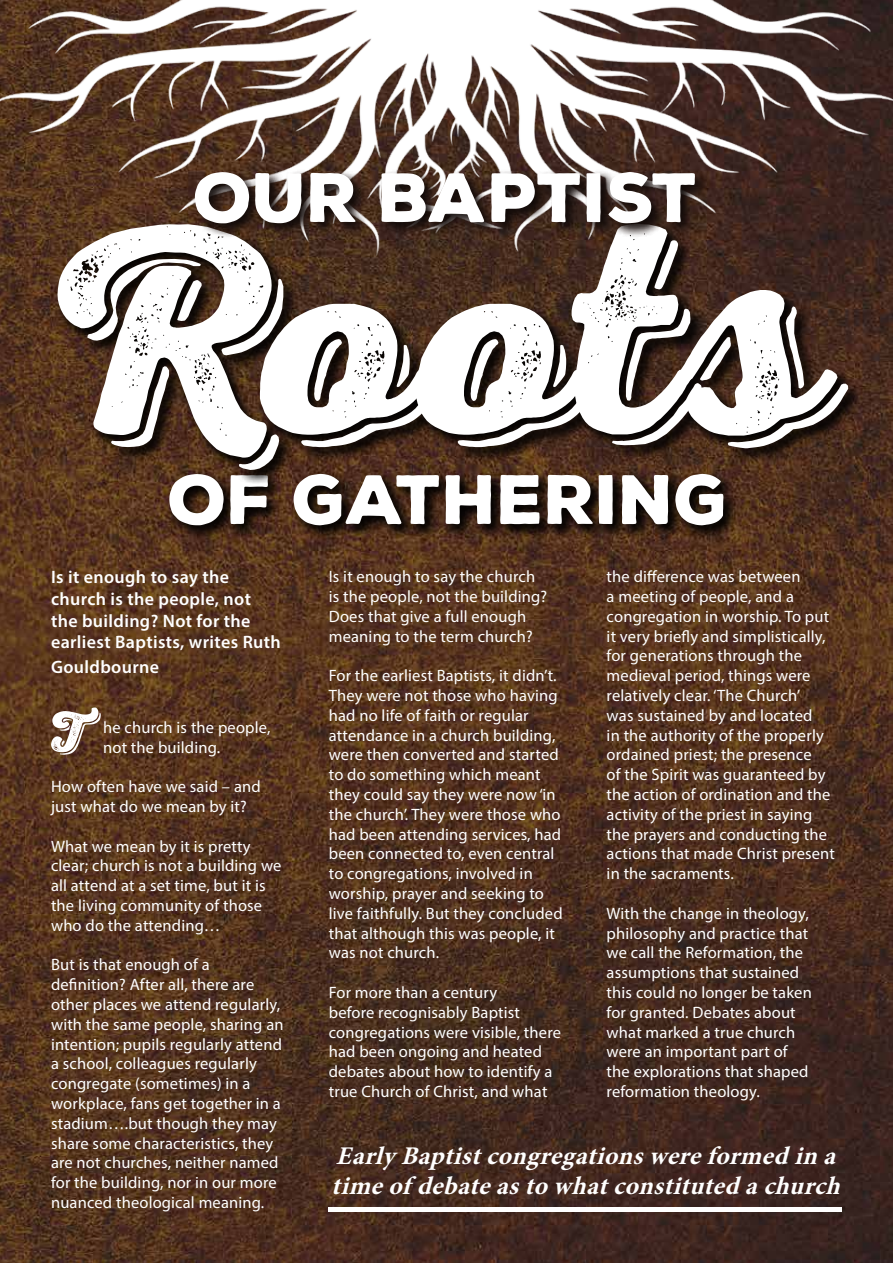
<style>
.page{position:relative;width:893px;height:1263px;background:#fff}
.page>*{position:absolute;margin:0;border:0;box-sizing:border-box;transform-origin:0 0}
.t1{font:301.5px "Nexa Rust Script B Shadow 2";letter-spacing:.005em;color:#fff}
.t2{font:900 67.5px "Nexa Rust Sans";color:#fff}
.t3{font:60px "Nexa Rust Script B Shadow 2";color:#fff}
.t4{font:italic 700 25.5px/30.6px "Minion Pro";color:#fff}
.t5{font:600 18px/21.6px "Myriad Pro";letter-spacing:.02em;color:#fff}
.t6{font:16.5px/19.8px "Myriad Pro";letter-spacing:.01em;color:#fff}
</style>
<div class="page">
<img style="left:0;top:353px;width:893px;height:910px">
<img style="left:0;top:0;width:893px;height:353px">
<div style="left:166px;top:471px;width:572px;height:69px;background:#000;opacity:.75"></div>
<div style="left:54px;top:221px;width:809px;height:264px;background:#000;opacity:.75"></div>
<div style="left:192px;top:169px;width:518px;height:69px;background:#000;opacity:.75"></div>
<hr style="left:329px;top:1208px;width:513px;height:4px;background:#fff">
<h2 class="t2" style="left:194px;top:152px;width:506px">OUR BAPTIST</h2>
<h1 class="t1" style="left:34px;top:152px;width:784px">Roots</h1>
<h2 class="t2" style="left:169px;top:454px;width:561px">OF GATHERING</h2>
<p class="t5" style="left:51px;top:566px;width:231px">Is it enough to say the church is the people, not the building? Not for the earliest Baptists, writes Ruth</p>
<p class="t5" style="left:51px;top:656px;width:110px">Gouldbourne</p>
<h3 class="t3" style="left:44px;top:696px;width:47px">T</h3>
<p class="t6" style="left:103px;top:717px;width:169px">he church is the people, not the building.</p>
<p class="t6" style="left:51px;top:776px;width:211px">How often have we said – and just what do we mean by it?</p>
<p class="t6" style="left:51px;top:836px;width:232px">What we mean by it is pretty clear; church is not a building we all attend at a set time, but it is the living community of those who do the attending…</p>
<p class="t6" style="left:51px;top:955px;width:234px">But is that enough of a definition? After all, there are other places we attend regularly, with the same people, sharing an intention; pupils regularly attend a school, colleagues regularly congregate (sometimes) in a workplace, fans get together in a stadium….but though they may share some characteristics, they are not churches, neither named for the building, nor in our more nuanced theological meaning.</p>
<p class="t6" style="left:329px;top:566px;width:220px">Is it enough to say the church is the people, not the building?<br>Does that give a full enough meaning to the term church?</p>
<p class="t6" style="left:329px;top:665px;width:235px">For the earliest Baptists, it didn’t.<br>They were not those who having had no life of faith or regular attendance in a church building, were then converted and started to do something which meant they could say they were now ‘in the church’. They were those who had been attending services, had been connected to, even central to congregations, involved in worship, prayer and seeking to live faithfully. But they concluded that although this was people, it was not church.</p>
<p class="t6" style="left:329px;top:982px;width:234px">For more than a century<br>before recognisably Baptist congregations were visible, there had been ongoing and heated debates about how to identify a true Church of Christ, and what</p>
<p class="t6" style="left:607px;top:566px;width:230px">the difference was between<br>a meeting of people, and a congregation in worship. To put it very briefly and simplistically, for generations through the medieval period, things were relatively clear. ‘The Church’<br>was sustained by and located<br>in the authority of the properly ordained priest; the presence<br>of the Spirit was guaranteed by the action of ordination and the activity of the priest in saying the prayers and conducting the actions that made Christ present in the sacraments.</p>
<p class="t6" style="left:607px;top:903px;width:207px">With the change in theology, philosophy and practice that we call the Reformation, the assumptions that sustained this could no longer be taken for granted. Debates about what marked a true church were an important part of the explorations that shaped reformation theology.</p>
<h3 class="t4" style="left:331px;top:1140px;width:519px">EarlyBaptistcongregationswereformedina timeofdebateastowhatconstitutedachurch</h3>
</div>
